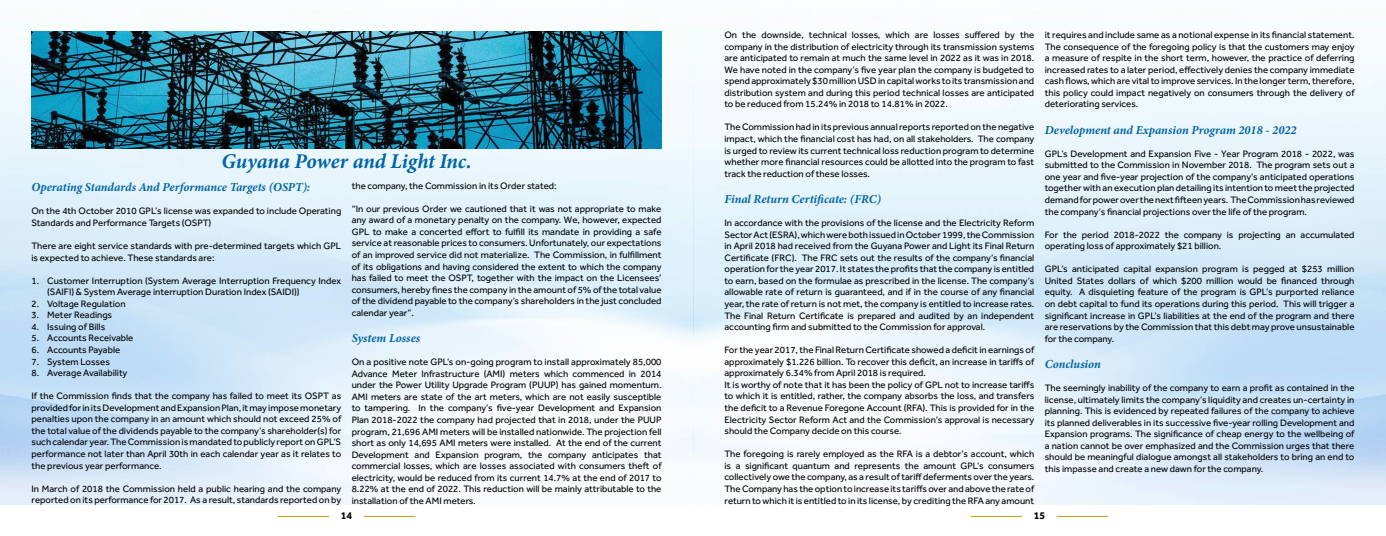
<style>
.page{position:relative;width:1386px;height:536px;background:#fff}
.page>*{position:absolute;margin:0;border:0;box-sizing:border-box;transform-origin:0 0}
.t1{font:italic 700 21px "Minion Pro";letter-spacing:-.01em;color:#0065a4}
.t2{font:italic 700 12.25px "Minion Pro";letter-spacing:-.005em;color:#0065a4}
.t3{font:700 10.5px "Effra";color:#000}
.t4{font:9.62px/11.5px "Effra";color:#000;text-align:justify}
</style>
<div class="page">
<hr style="left:278px;top:516px;width:51px;height:1px;background:#c2a005">
<hr style="left:971px;top:516px;width:51px;height:1px;background:#c2a005">
<hr style="left:364px;top:516px;width:51px;height:1px;background:#c2a005">
<hr style="left:1057px;top:516px;width:51px;height:1px;background:#c2a005">
<img style="left:0;top:28px;width:1386px;height:476px">
<img style="left:32px;top:32px;width:630px;height:116px">
<h1 class="t1" style="left:222px;top:146px;width:252px">Guyana Power and Light Inc.</h1>
<p class="t2" style="left:32px;top:178px;width:280px">Operating Standards And Performance Targets (OSPT):</p>
<p class="t4" style="left:32px;top:205px;width:311px">On the 4th October 2010 GPL’s license was expanded to include Operating<br>Standards and Performance Targets (OSPT)</p>
<p class="t4" style="left:32px;top:240px;width:311px">There are eight service standards with pre-determined targets which GPL is expected to achieve. These standards are:</p>
<p class="t4" style="left:47px;top:274px;width:296px;text-indent:-16px">1. Customer Interruption (System Average Interruption Frequency Index (SAIFI) &amp; System Average interruption Duration Index (SAIDI))</p>
<p class="t4" style="left:32px;top:297px;width:96px">2. Voltage Regulation</p>
<p class="t4" style="left:32px;top:309px;width:82px">3. Meter Readings</p>
<p class="t4" style="left:32px;top:320px;width:75px">4. Issuing of Bills</p>
<p class="t4" style="left:32px;top:332px;width:103px">5. Accounts Receivable</p>
<p class="t4" style="left:32px;top:344px;width:90px">6. Accounts Payable</p>
<p class="t4" style="left:32px;top:355px;width:80px">7. System Losses</p>
<p class="t4" style="left:32px;top:367px;width:97px">8. Average Availability</p>
<p class="t4" style="left:32px;top:390px;width:311px">If the Commission finds that the company has failed to meet its OSPT as provided for in its Development and Expansion Plan, it may impose monetary penalties upon the company in an amount which should not exceed 25% of the total value of the dividends payable to the company’s shareholder(s) for such calendar year. The Commission is mandated to publicly report on GPL’S performance not later than April 30th in each calendar year as it relates to the previous year performance.</p>
<p class="t4" style="left:32px;top:482px;width:311px">In March of 2018 the Commission held a public hearing and the company reported on its performance for 2017. As a result, standards reported on by</p>
<p class="t4" style="left:352px;top:179px;width:206px">the company, the Commission in its Order stated:</p>
<p class="t4" style="left:352px;top:202px;width:311px">“In our previous Order we cautioned that it was not appropriate to make any award of a monetary penalty on the company. We, however, expected GPL to make a concerted effort to fulfill its mandate in providing a safe service at reasonable prices to consumers. Unfortunately, our expectations of an improved service did not materialize. The Commission, in fulfillment of its obligations and having considered the extent to which the company has failed to meet the OSPT, together with the impact on the Licensees’ consumers, hereby fines the company in the amount of 5% of the total value of the dividend payable to the company’s shareholders in the just concluded calendar year”.</p>
<p class="t2" style="left:352px;top:329px;width:70px">System Losses</p>
<p class="t4" style="left:352px;top:356px;width:311px">On a positive note GPL’s on-going program to install approximately 85,000<br>Advance Meter Infrastructure (AMI) meters which commenced in 2014 under the Power Utility Upgrade Program (PUUP) has gained momentum.<br>AMI meters are state of the art meters, which are not easily susceptible to tampering. In the company’s five-year Development and Expansion Plan 2018-2022 the company had projected that in 2018, under the PUUP program, 21,696 AMI meters will be installed nationwide. The projection fell short as only 14,695 AMI meters were installed. At the end of the current Development and Expansion program, the company anticipates that commercial losses, which are losses associated with consumers theft of electricity, would be reduced from its current 14.7% at the end of 2017 to 8.22% at the end of 2022. This reduction will be mainly attributable to the installation of the AMI meters.</p>
<p class="t4" style="left:724px;top:29px;width:311px">On the downside, technical losses, which are losses suffered by the company in the distribution of electricity through its transmission systems are anticipated to remain at much the same level in 2022 as it was in 2018.<br>We have noted in the company’s five year plan the company is budgeted to spend approximately $30 million USD in capital works to its transmission and distribution system and during this period technical losses are anticipated to be reduced from 15.24% in 2018 to 14.81% in 2022.</p>
<p class="t4" style="left:724px;top:121px;width:311px">The Commission had in its previous annual reports reported on the negative impact, which the financial cost has had, on all stakeholders. The company is urged to review its current technical loss reduction program to determine whether more financial resources could be allotted into the program to fast track the reduction of these losses.</p>
<p class="t2" style="left:724px;top:190px;width:158px">Final Return Certificate: (FRC)</p>
<p class="t4" style="left:724px;top:217px;width:311px">In accordance with the provisions of the license and the Electricity Reform Sector Act (ESRA), which were both issued in October 1999, the Commission in April 2018 had received from the Guyana Power and Light its Final Return Certificate (FRC). The FRC sets out the results of the company’s financial operation for the year 2017. It states the profits that the company is entitled to earn, based on the formulae as prescribed in the license. The company’s allowable rate of return is guaranteed, and if in the course of any financial year, the rate of return is not met, the company is entitled to increase rates.<br>The Final Return Certificate is prepared and audited by an independent accounting firm and submitted to the Commission for approval.</p>
<p class="t4" style="left:724px;top:344px;width:311px;text-align:left">For the year 2017, the Final Return Certificate showed a deficit in earnings of approximately $1.226 billion. To recover this deficit, an increase in tariffs of approximately 6.34% from April 2018 is required.<br>It is worthy of note that it has been the policy of GPL not to increase tariffs to which it is entitled, rather, the company absorbs the loss, and transfers the deficit to a Revenue Foregone Account (RFA). This is provided for in the Electricity Sector Reform Act and the Commission’s approval is necessary should the Company decide on this course.</p>
<p class="t4" style="left:724px;top:448px;width:311px">The foregoing is rarely employed as the RFA is a debtor’s account, which is a significant quantum and represents the amount GPL’s consumers collectively owe the company, as a result of tariff deferments over the years.<br>The Company has the option to increase its tariffs over and above the rate of return to which it is entitled to in its license, by crediting the RFA any amount</p>
<p class="t4" style="left:1045px;top:29px;width:311px">it requires and include same as a notional expense in its financial statement.<br>The consequence of the foregoing policy is that the customers may enjoy a measure of respite in the short term, however, the practice of deferring increased rates to a later period, effectively denies the company immediate cash flows, which are vital to improve services. In the longer term, therefore, this policy could impact negatively on consumers through the delivery of deteriorating services.</p>
<p class="t2" style="left:1045px;top:121px;width:253px">Development and Expansion Program 2018 - 2022</p>
<p class="t4" style="left:1045px;top:147px;width:311px">GPL’s Development and Expansion Five - Year Program 2018 - 2022, was submitted to the Commission in November 2018. The program sets out a one year and five-year projection of the company’s anticipated operations together with an execution plan detailing its intention to meet the projected demand for power over the next fifteen years. The Commission has reviewed the company’s financial projections over the life of the program.</p>
<p class="t4" style="left:1045px;top:228px;width:311px">For the period 2018-2022 the company is projecting an accumulated operating loss of approximately $21 billion.</p>
<p class="t4" style="left:1045px;top:263px;width:311px">GPL’s anticipated capital expansion program is pegged at $253 million United States dollars of which $200 million would be financed through equity. A disquieting feature of the program is GPL’s purported reliance on debt capital to fund its operations during this period. This will trigger a significant increase in GPL’s liabilities at the end of the program and there are reservations by the Commission that this debt may prove unsustainable for the company.</p>
<p class="t2" style="left:1045px;top:355px;width:58px">Conclusion</p>
<p class="t4" style="left:1045px;top:382px;width:311px">The seemingly inability of the company to earn a profit as contained in the license, ultimately limits the company’s liquidity and creates un-certainty in planning. This is evidenced by repeated failures of the company to achieve its planned deliverables in its successive five-year rolling Development and Expansion programs. The significance of cheap energy to the wellbeing of a nation cannot be over emphasized and the Commission urges that there should be meaningful dialogue amongst all stakeholders to bring an end to this impasse and create a new dawn for the company.</p>
<p class="t3" style="left:341px;top:509px;width:13px">14</p>
<p class="t3" style="left:1034px;top:509px;width:13px">15</p>
</div>
